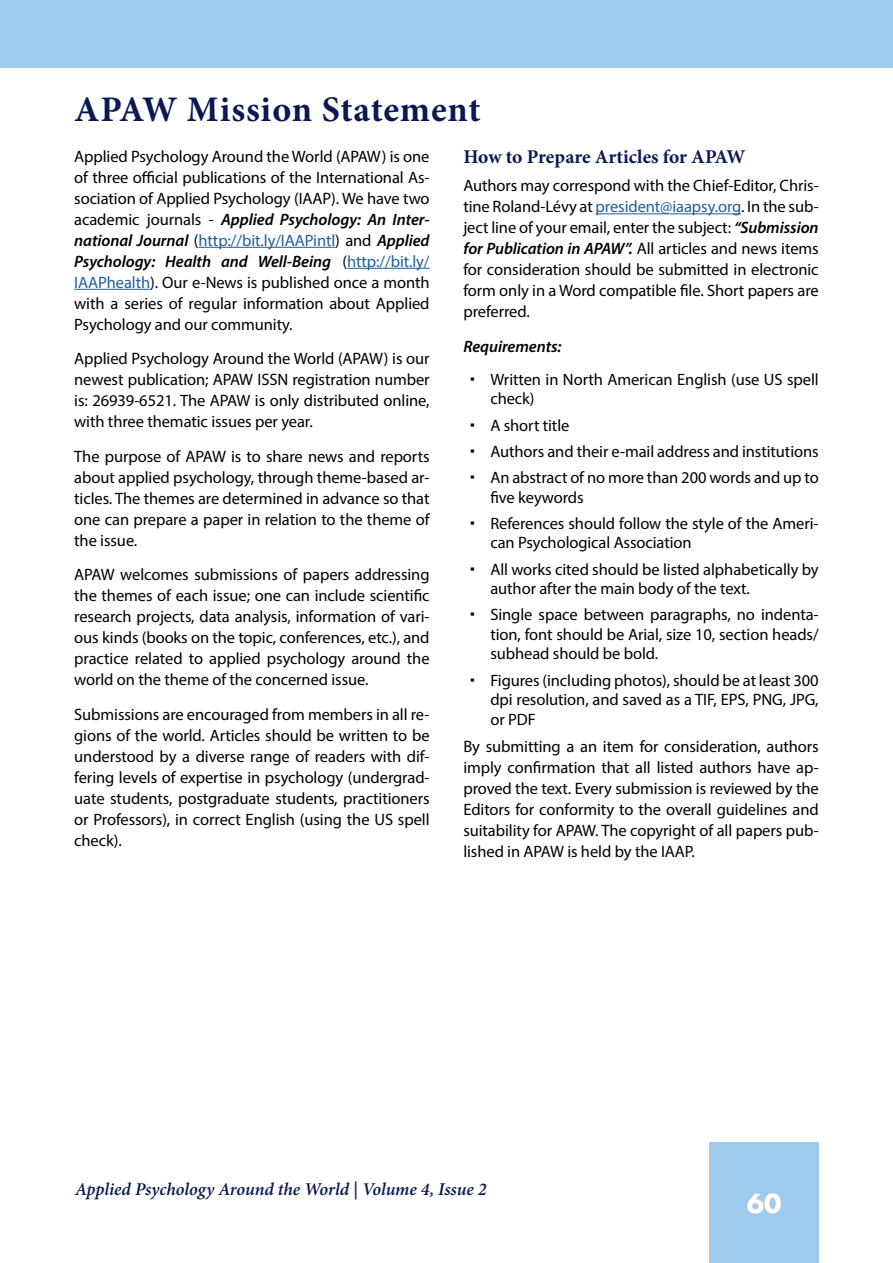
<style>
.page{position:relative;width:893px;height:1263px;background:#fff}
.page>*{position:absolute;margin:0;border:0;box-sizing:border-box;transform-origin:0 0}
.t1{font:700 36px "Minion Pro";letter-spacing:.02em;color:#0a1953}
.t2{font:700 25.5px "Futura";color:#fff}
.t3{font:700 19.5px "Minion Pro";letter-spacing:-.005em;color:#0a1953}
.t4{font:italic 600 18px "Minion Pro";letter-spacing:-.005em;color:#0a1953}
.t5{font:16.5px/21px "Myriad Pro";letter-spacing:-.005em;color:#000;text-align:justify}
.t6{font:italic 600 16.5px "Myriad Pro";letter-spacing:-.005em;color:#000}
.s1{font-weight:600;font-style:italic}
.s2{color:#215e9e}
</style>
<div class="page">
<div style="left:710px;top:1142px;width:109px;height:120px;background:#9fcaec"></div>
<hr style="left:199px;top:247px;width:136px;height:1px;background:#215e9e">
<hr style="left:347px;top:268px;width:83px;height:1px;background:#215e9e">
<hr style="left:74px;top:289px;width:76px;height:1px;background:#215e9e">
<hr style="left:596px;top:213px;width:145px;height:1px;background:#215e9e">
<div style="left:0;top:0;width:893px;height:68px;background:#9fcaec"></div>
<h1 class="t1" style="left:74px;top:84px;width:408px">APAW Mission Statement</h1>
<p class="t5" style="left:74px;top:145px;width:357px">Applied Psychology Around the World (APAW) is one of three official publications of the International As&shy;sociation of Applied Psychology (IAAP). We have two academic journals - <span class="s1">Applied Psychology: An Inter&shy;national Journal</span> (<span class="s2">http://bit.ly/IAAPintl</span>) and <span class="s1">Applied Psychology: Health and Well-Being</span> (<span class="s2">http://bit.ly/ IAAPhealth</span>). Our e-News is published once a month with a series of regular information about Applied Psychology and our community.</p>
<p class="t5" style="left:74px;top:348px;width:357px">Applied Psychology Around the World (APAW) is our newest publication; APAW ISSN registration number is: 26939-6521. The APAW is only distributed online, with three thematic issues per year.</p>
<p class="t5" style="left:74px;top:445px;width:357px">The purpose of APAW is to share news and reports about applied psychology, through theme-based ar&shy;ticles. The themes are determined in advance so that one can prepare a paper in relation to the theme of the issue.</p>
<p class="t5" style="left:74px;top:564px;width:357px">APAW welcomes submissions of papers addressing the themes of each issue; one can include scientific research projects, data analysis, information of vari&shy;ous kinds (books on the topic, conferences, etc.), and practice related to applied psychology around the world on the theme of the concerned issue.</p>
<p class="t5" style="left:74px;top:703px;width:357px">Submissions are encouraged from members in all re&shy;gions of the world. Articles should be written to be understood by a diverse range of readers with dif&shy;fering levels of expertise in psychology (undergrad&shy;uate students, postgraduate students, practitioners or Professors), in correct English (using the US spell check).</p>
<p class="t3" style="left:463px;top:143px;width:284px">How to Prepare Articles for APAW</p>
<p class="t5" style="left:463px;top:175px;width:357px">Authors may correspond with the Chief-Editor, Chris&shy;tine Roland-Lévy at <span class="s2">president@iaapsy.org</span>. In the sub&shy;ject line of your email, enter the subject: <span class="s1">“Submission for Publication in APAW”.</span> All articles and news items for consideration should be submitted in electronic form only in a Word compatible file. Short papers are preferred.</p>
<p class="t6" style="left:463px;top:336px;width:100px">Requirements:</p>
<p class="t5" style="left:490px;top:369px;width:330px;line-height:19.5px">Written in North American English (use US spell check)</p>
<p class="t5" style="left:490px;top:412px;width:330px;line-height:26.2px;text-align:left">A short title<br>Authors and their e-mail address and institutions<br>An abstract of no more than 200 words and up to</p>
<p class="t5" style="left:490px;top:484px;width:330px;line-height:26.2px">five keywords<br>References should follow the style of the Ameri-</p>
<p class="t5" style="left:490px;top:529px;width:330px;line-height:26.2px">can Psychological Association<br>All works cited should be listed alphabetically by</p>
<p class="t5" style="left:490px;top:575px;width:330px;line-height:26.2px">author after the main body of the text.<br>Single space between paragraphs, no indenta-</p>
<p class="t5" style="left:490px;top:624px;width:330px;line-height:19.5px">tion, font should be Arial, size 10, section heads/ subhead should be bold.</p>
<p class="t5" style="left:490px;top:670px;width:330px;line-height:19.5px">Figures (including photos), should be at least 300 dpi resolution, and saved as a TIF, EPS, PNG, JPG, or PDF</p>
<p class="t5" style="left:463px;top:736px;width:357px">By submitting a an item for consideration, authors imply confirmation that all listed authors have ap&shy;proved the text. Every submission is reviewed by the Editors for conformity to the overall guidelines and suitability for APAW. The copyright of all papers pub&shy;lished in APAW is held by the IAAP.</p>
<p class="t4" style="left:75px;top:1177px;width:413px">Applied Psychology Around the World | Volume 4, Issue 2</p>
<h2 class="t2" style="left:747px;top:1185px;width:36px">60</h2>
</div>
